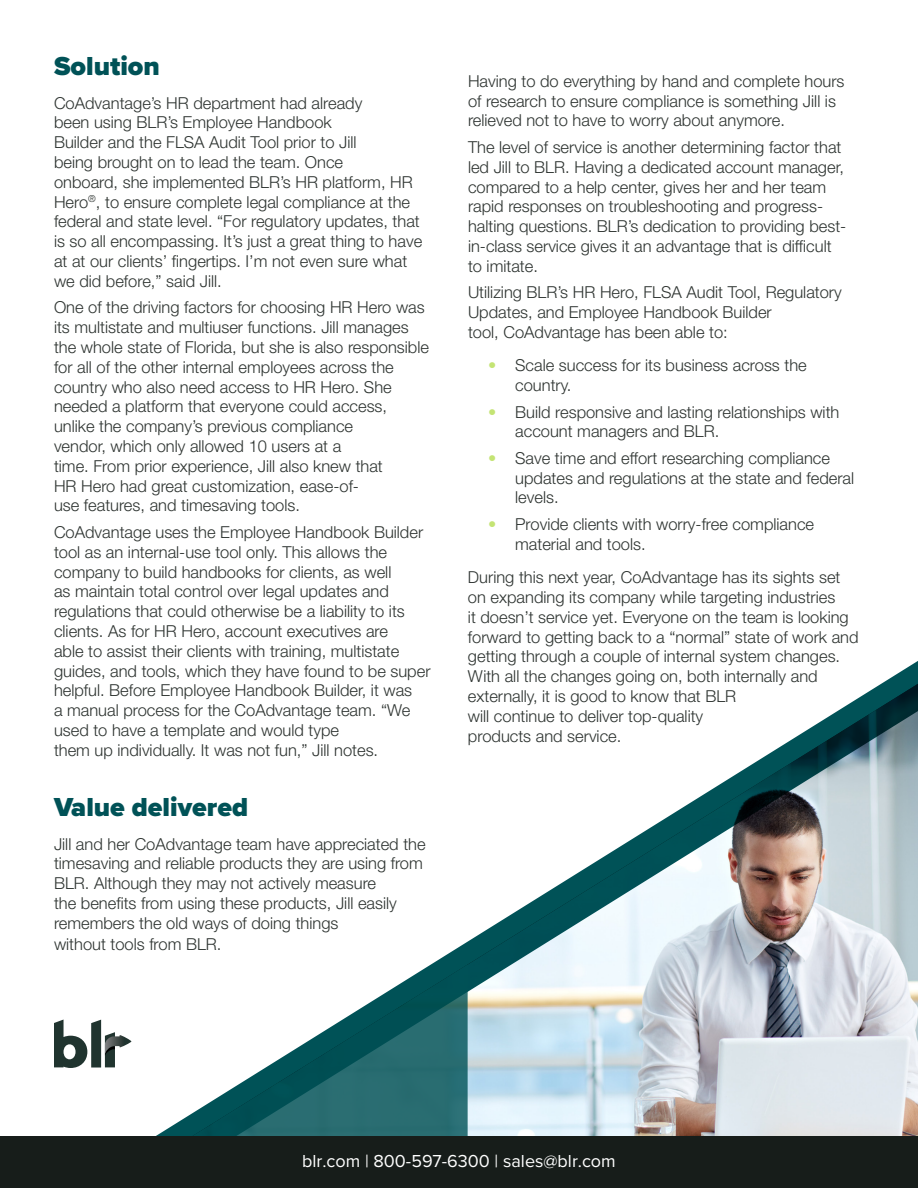
<style>
.page{position:relative;width:918px;height:1188px;background:#fff}
.page>*{position:absolute;margin:0;border:0;box-sizing:border-box;transform-origin:0 0}
.t1{font:900 27px "Proxima Nova";color:#005257}
.t2{font:18px "Proxima Nova";color:#fff}
.t3{font:300 16.5px/19.8px "Helvetica Neue LT Std";color:#2e3431}
.s1{color:#c4e474}
</style>
<div class="page">
<svg style="left:430px;top:661px;width:488px;height:475px"></svg>
<svg style="left:62px;top:965px;width:406px;height:171px"></svg>
<div style="left:0;top:1136px;width:918px;height:52px;background:#171d1a"></div>
<svg style="left:54px;top:1020px;width:77px;height:48px"></svg>
<h1 class="t1" style="left:54px;top:46px;width:107px">Solution</h1>
<p class="t3" style="left:54px;top:93px;width:370px">CoAdvantage’s HR department had already<br>been using BLR’s Employee Handbook<br>Builder and the FLSA Audit Tool prior to Jill<br>being brought on to lead the team. Once<br>onboard, she implemented BLR’s HR platform, HR Hero<sup>®</sup>, to ensure complete legal compliance at the federal and state level. “For regulatory updates, that is so all encompassing. It’s just a great thing to have at at our clients’ fingertips. I’m not even sure what we did before,” said Jill.</p>
<p class="t3" style="left:54px;top:297px;width:376px">One of the driving factors for choosing HR Hero was its multistate and multiuser functions. Jill manages the whole state of Florida, but she is also responsible for all of the other internal employees across the country who also need access to HR Hero. She needed a platform that everyone could access, unlike the company’s previous compliance<br>vendor, which only allowed 10 users at a<br>time. From prior experience, Jill also knew that<br>HR Hero had great customization, ease-of-<br>use features, and timesaving tools.</p>
<p class="t3" style="left:54px;top:522px;width:378px">CoAdvantage uses the Employee Handbook Builder tool as an internal-use tool only. This allows the company to build handbooks for clients, as well<br>as maintain total control over legal updates and regulations that could otherwise be a liability to its clients. As for HR Hero, account executives are<br>able to assist their clients with training, multistate guides, and tools, which they have found to be super helpful. Before Employee Handbook Builder, it was<br>a manual process for the CoAdvantage team. “We used to have a template and would type<br>them up individually. It was not fun,” Jill notes.</p>
<h1 class="t1" style="left:54px;top:787px;width:196px">Value delivered</h1>
<p class="t3" style="left:54px;top:834px;width:373px">Jill and her CoAdvantage team have appreciated the timesaving and reliable products they are using from BLR. Although they may not actively measure<br>the benefits from using these products, Jill easily remembers the old ways of doing things</p>
<p class="t3" style="left:54px;top:934px;width:169px">without tools from BLR.</p>
<p class="t3" style="left:468px;top:71px;width:378px">Having to do everything by hand and complete hours of research to ensure compliance is something Jill is relieved not to have to worry about anymore.</p>
<p class="t3" style="left:468px;top:137px;width:380px">The level of service is another determining factor that led Jill to BLR. Having a dedicated account manager, compared to a help center, gives her and her team rapid responses on troubleshooting and progress&shy;halting questions. BLR’s dedication to providing best&shy;in-class service gives it an advantage that is difficult to imitate.</p>
<p class="t3" style="left:468px;top:282px;width:375px">Utilizing BLR’s HR Hero, FLSA Audit Tool, Regulatory<br>Updates, and Employee Handbook Builder<br>tool, CoAdvantage has been able to:</p>
<p class="t3" style="left:515px;top:355px;width:293px;text-indent:-27px"><span class="s1">•</span> Scale success for its business across the country.</p>
<p class="t3" style="left:515px;top:401px;width:326px;text-indent:-27px"><span class="s1">•</span> Build responsive and lasting relationships with account managers and BLR.</p>
<p class="t3" style="left:515px;top:448px;width:340px;text-indent:-27px"><span class="s1">•</span> Save time and effort researching compliance updates and regulations at the state and federal levels.</p>
<p class="t3" style="left:515px;top:514px;width:300px;text-indent:-27px"><span class="s1">•</span> Provide clients with worry-free compliance material and tools.</p>
<p class="t3" style="left:468px;top:567px;width:392px">During this next year, CoAdvantage has its sights set on expanding its company while targeting industries<br>it doesn’t service yet. Everyone on the team is looking forward to getting back to a “normal” state of work and getting through a couple of internal system changes.<br>With all the changes going on, both internally and externally, it is good to know that BLR<br>will continue to deliver top-quality<br>products and service.</p>
<p class="t2" style="left:302px;top:1148px;width:315px">blr.com | 800-597-6300 | sales@blr.com</p>
</div>
